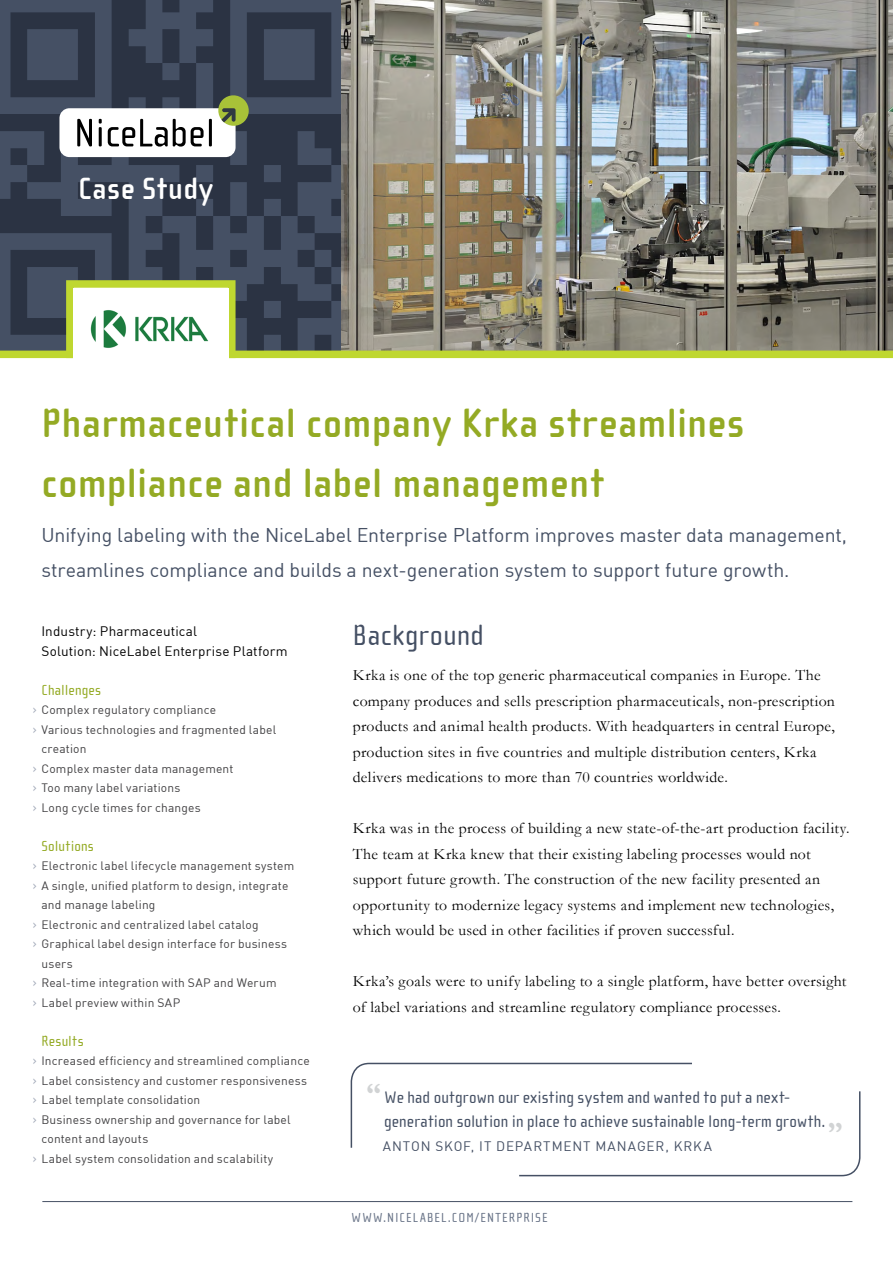
<style>
.page{position:relative;width:893px;height:1263px;background:#fff}
.page>*{position:absolute;margin:0;border:0;box-sizing:border-box;transform-origin:0 0}
.t1{font:700 42px/60px "Cholla Sans";letter-spacing:.015em;color:#94aa24}
.t2{font:700 31.5px "Cholla Sans";letter-spacing:.025em;color:#fff}
.t3{font:30px "Cholla Sans";letter-spacing:.015em;color:#455064}
.t4{font:700 30px "Garamond";color:#d1d3d4}
.t5{font:19.5px/34.5px "DIN";letter-spacing:-.005em;color:#455064}
.t6{font:17.25px/24px "Cholla Sans";letter-spacing:.01em;color:#455064}
.t7{font:15.75px/25.5px "Garamond";letter-spacing:.02em;color:#000}
.t8{font:15px "Cholla Sans";letter-spacing:.015em;color:#94aa24}
.t9{font:13.5px/19.5px "DIN";letter-spacing:.01em;color:#000}
.t10{font:13.5px "DIN";letter-spacing:.065em;color:#455064}
.t11{font:13.5px "Cholla Sans";letter-spacing:.085em;color:#687387}
.t12{font:12px "DIN";letter-spacing:.015em;color:#414042}
.s1{font-size:13.5px;color:#a4abba}
.s2{font-family:"Garamond";font-weight:700;font-size:30px;color:#d1d3d4}
</style>
<div class="page">
<hr style="left:42px;top:1201px;width:810px;height:1px;background:#455064">
<svg style="left:0;top:0;width:342px;height:351px;background:#384153"></svg>
<img style="left:342px;top:0;width:551px;height:351px">
<svg style="left:350px;top:1062px;width:511px;height:115px"></svg>
<div style="left:59px;top:108px;width:177px;height:49px;background:#fff;border-radius:10px"></div>
<svg style="left:77px;top:119px;width:15px;height:27px"></svg>
<svg style="left:99px;top:119px;width:3px;height:27px"></svg>
<svg style="left:108px;top:94px;width:142px;height:53px"></svg>
<svg style="left:66px;top:280px;width:170px;height:71px;background:#bdd33a"></svg>
<div style="left:0;top:351px;width:893px;height:7px;background:#bfd730"></div>
<div style="left:73px;top:288px;width:155px;height:85px;background:#fff"></div>
<img style="left:90px;top:310px;width:118px;height:38px">
<h2 class="t2" style="left:78px;top:172px;width:137px">Case Study</h2>
<h1 class="t1" style="left:41px;top:394px;width:704px">Pharmaceutical company Krka streamlines compliance and label management</h1>
<p class="t5" style="left:41px;top:518px;width:807px">Unifying labeling with the NiceLabel Enterprise Platform improves master data management, streamlines compliance and builds a next-generation system to support future growth.</p>
<p class="t9" style="left:41px;top:621px;width:248px">Industry: Pharmaceutical<br>Solution: NiceLabel Enterprise Platform</p>
<p class="t8" style="left:41px;top:681px;width:61px">Challenges</p>
<p class="t12" style="left:32px;top:702px;width:185px"><span class="s1">›</span> Complex regulatory compliance</p>
<p class="t12" style="left:32px;top:722px;width:245px"><span class="s1">›</span> Various technologies and fragmented label</p>
<p class="t12" style="left:41px;top:741px;width:47px">creation</p>
<p class="t12" style="left:32px;top:761px;width:203px"><span class="s1">›</span> Complex master data management</p>
<p class="t12" style="left:32px;top:780px;width:149px"><span class="s1">›</span> Too many label variations</p>
<p class="t12" style="left:32px;top:800px;width:170px"><span class="s1">›</span> Long cycle times for changes</p>
<p class="t8" style="left:41px;top:837px;width:54px">Solutions</p>
<p class="t12" style="left:32px;top:858px;width:263px"><span class="s1">›</span> Electronic label lifecycle management system</p>
<p class="t12" style="left:32px;top:878px;width:257px"><span class="s1">›</span> A single, unified platform to design, integrate</p>
<p class="t12" style="left:41px;top:897px;width:116px">and manage labeling</p>
<p class="t12" style="left:32px;top:917px;width:228px"><span class="s1">›</span> Electronic and centralized label catalog</p>
<p class="t12" style="left:32px;top:936px;width:256px"><span class="s1">›</span> Graphical label design interface for business</p>
<p class="t12" style="left:41px;top:956px;width:33px">users</p>
<p class="t12" style="left:32px;top:975px;width:246px"><span class="s1">›</span> Real-time integration with SAP and Werum</p>
<p class="t12" style="left:32px;top:995px;width:149px"><span class="s1">›</span> Label preview within SAP</p>
<p class="t8" style="left:41px;top:1032px;width:44px">Results</p>
<p class="t12" style="left:32px;top:1053px;width:279px"><span class="s1">›</span> Increased efficiency and streamlined compliance</p>
<p class="t12" style="left:32px;top:1073px;width:276px"><span class="s1">›</span> Label consistency and customer responsiveness</p>
<p class="t12" style="left:32px;top:1092px;width:169px"><span class="s1">›</span> Label template consolidation</p>
<p class="t12" style="left:32px;top:1112px;width:260px"><span class="s1">›</span> Business ownership and governance for label</p>
<p class="t12" style="left:41px;top:1131px;width:108px">content and layouts</p>
<p class="t12" style="left:32px;top:1151px;width:242px"><span class="s1">›</span> Label system consolidation and scalability</p>
<h3 class="t3" style="left:353px;top:618px;width:132px">Background</h3>
<p class="t7" style="left:353px;top:662px;width:484px">Krka is one of the top generic pharmaceutical companies in Europe. The company produces and sells prescription pharmaceuticals, non-prescription products and animal health products. With headquarters in central Europe, production sites in five countries and multiple distribution centers, Krka delivers medications to more than 70 countries worldwide.</p>
<p class="t7" style="left:353px;top:815px;width:498px">Krka was in the process of building a new state-of-the-art production facility.<br>The team at Krka knew that their existing labeling processes would not support future growth. The construction of the new facility presented an opportunity to modernize legacy systems and implement new technologies, which would be used in other facilities if proven successful.</p>
<p class="t7" style="left:353px;top:968px;width:495px">Krka’s goals were to unify labeling to a single platform, have better oversight of label variations and streamline regulatory compliance processes.</p>
<p class="t6" style="left:384px;top:1085px;width:443px;text-indent:-18px"><span class="s2">“</span> We had outgrown our existing system and wanted to put a next&shy;generation solution in place to achieve sustainable long-term growth.</p>
<h3 class="t4" style="left:828px;top:1114px;width:16px">”</h3>
<p class="t10" style="left:383px;top:1138px;width:331px">ANTON SKOF, IT DEPARTMENT MANAGER, KRKA</p>
<p class="t11" style="left:352px;top:1210px;width:198px">WWW.NICELABEL.COM/ENTERPRISE</p>
</div>
